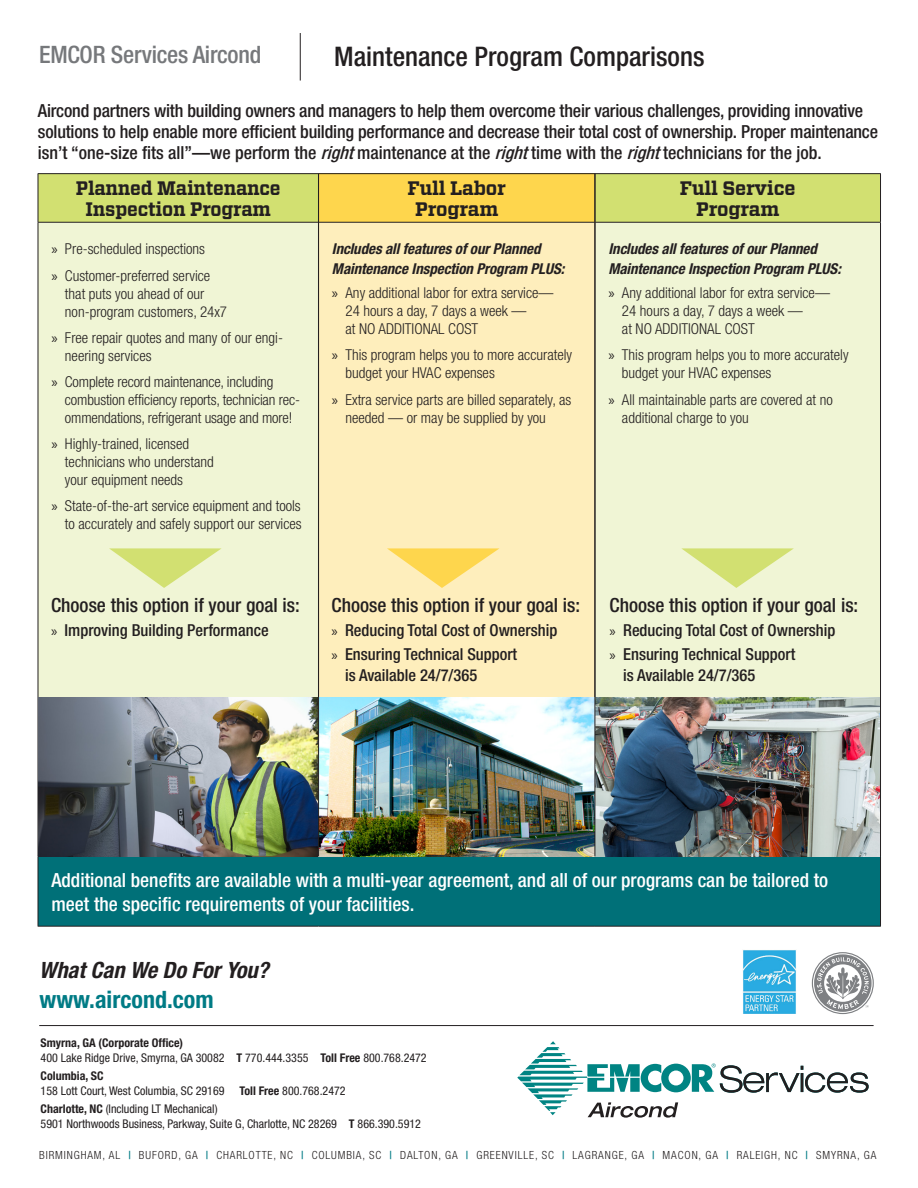
<style>
.page{position:relative;width:918px;height:1188px;background:#fff}
.page>*{position:absolute;margin:0;border:0;box-sizing:border-box;transform-origin:0 0}
.Insert_Title{font:500 condensed 27px "Helvetica Neue";color:#231f20}
.Company_name{font:500 condensed 24px "Helvetica Neue";letter-spacing:-.01em;color:#76787b}
.t1{font:700 condensed 24px "Helvetica Neue";color:#007b85}
.Project_Copy{font:italic 700 condensed 22.5px "Helvetica Neue";color:#231f20}
.Project_Copy-2{font:500 condensed 19.5px/24px "Helvetica Neue";color:#fff}
.Project_Copy-3{font:500 condensed 19.5px "Helvetica Neue";color:#231f20}
.Headline{font:700 19.5px "Vitesse";letter-spacing:-.01em;color:#231f20;scale:.95 1}
.Headline-2{font:700 19.5px "Vitesse";letter-spacing:-.01em;color:#231f20}
.Project_Copy-4{font:500 condensed 18px/21px "Helvetica Neue";letter-spacing:-.01em;color:#231f20}
.t2{font:500 condensed 16.5px/21px "Helvetica Neue";color:#231f20}
.t3{font:300 condensed 15px/18px "Helvetica Neue";color:#231f20}
.Intro{font:italic 700 condensed 15px/19.5px "Helvetica Neue";letter-spacing:-.005em;color:#231f20}
.Project_Copy-5{font:condensed 12px "Helvetica Neue";color:#231f20}
.Project_Copy-6{font:700 condensed 12px "Helvetica Neue";color:#231f20}
.Project_Copy-7{font:300 condensed 11.25px "Helvetica Neue";letter-spacing:.08em;color:#231f20}
.s1{font-style:italic}
.s2{font-family:"Myriad Pro";font-weight:400;font-stretch:normal}
.s3{font-family:"Myriad Pro";font-weight:400;font-stretch:normal;font-size:15px}
.s4{font-weight:700}
.s5{font-weight:500;color:#007b85}
</style>
<div class="page">
<hr style="left:39px;top:1025px;width:835px;height:1px;background:#231f20">
<svg style="left:517px;top:1041px;width:352px;height:77px"></svg>
<hr style="left:300px;top:33px;width:1px;height:48px;background:#231f20">
<div style="left:39px;top:174px;width:841px;height:48px;background:#d2e071"></div>
<div style="left:318px;top:174px;width:277px;height:48px;background:#fed64d"></div>
<div style="left:39px;top:223px;width:841px;height:475px;background:#f0f5d5"></div>
<div style="left:318px;top:222px;width:277px;height:634px;background:#feeebc"></div>
<div style="left:38px;top:856px;width:843px;height:70px;background:#007078"></div>
<hr style="left:38px;top:223px;width:1px;height:633px;background:#231f20">
<hr style="left:38px;top:856px;width:280px;height:1px;background:#231f20">
<hr style="left:38px;top:857px;width:1px;height:69px;background:#231f20">
<hr style="left:318px;top:856px;width:277px;height:1px;background:#231f20">
<hr style="left:880px;top:857px;width:1px;height:69px;background:#231f20">
<hr style="left:38px;top:926px;width:280px;height:1px;background:#231f20">
<hr style="left:318px;top:926px;width:277px;height:1px;background:#231f20">
<hr style="left:595px;top:926px;width:286px;height:1px;background:#231f20">
<hr style="left:38px;top:173px;width:280px;height:1px;background:#231f20">
<hr style="left:38px;top:174px;width:1px;height:48px;background:#231f20">
<hr style="left:318px;top:173px;width:277px;height:1px;background:#231f20">
<hr style="left:595px;top:173px;width:286px;height:1px;background:#231f20">
<hr style="left:880px;top:174px;width:1px;height:48px;background:#231f20">
<hr style="left:38px;top:222px;width:280px;height:1px;background:#231f20">
<hr style="left:318px;top:222px;width:277px;height:1px;background:#231f20">
<hr style="left:595px;top:222px;width:286px;height:1px;background:#231f20">
<hr style="left:880px;top:223px;width:1px;height:633px;background:#231f20">
<hr style="left:595px;top:856px;width:286px;height:1px;background:#231f20">
<img style="left:743px;top:950px;width:53px;height:63px">
<svg style="left:812px;top:952px;width:62px;height:62px"></svg>
<img style="left:38px;top:698px;width:842px;height:158px">
<svg style="left:681px;top:548px;width:113px;height:40px;background:#e1eaa3"></svg>
<svg style="left:387px;top:548px;width:112px;height:40px"></svg>
<svg style="left:109px;top:548px;width:113px;height:40px;background:#e1eaa3"></svg>
<hr style="left:318px;top:173px;width:1px;height:683px;background:#231f20">
<hr style="left:595px;top:173px;width:1px;height:683px;background:#231f20">
<p class="Company_name" style="left:39px;top:40px;width:224px">EMCOR Services Aircond</p>
<p class="Insert_Title" style="left:334px;top:40px;width:372px">Maintenance Program Comparisons</p>
<p class="Project_Copy-4" style="left:38px;top:99px;width:842px">Aircond partners with building owners and managers to help them overcome their various challenges, providing innovative solutions to help enable more efficient building performance and decrease their total cost of ownership. Proper maintenance isn’t “one-size fits all”—we perform the <span class="s1">right</span>maintenance at the <span class="s1">right</span>time with the <span class="s1">right</span>technicians for the job.</p>
<p class="Headline" style="left:76px;top:175px;width:217px">Planned Maintenance</p>
<p class="Headline" style="left:86px;top:196px;width:197px">Inspection Program</p>
<p class="Headline-2" style="left:408px;top:175px;width:100px">Full Labor</p>
<p class="Headline-2" style="left:415px;top:196px;width:85px">Program</p>
<p class="Headline-2" style="left:680px;top:175px;width:117px">Full Service</p>
<p class="Headline-2" style="left:696px;top:196px;width:85px">Program</p>
<p class="t3" style="left:51px;top:240px;width:155px"><span class="s2">»</span> Pre-scheduled inspections</p>
<p class="t3" style="left:65px;top:266px;width:164px;text-indent:-14px"><span class="s2">»</span> Customer-preferred service that puts you ahead of our non-program customers, 24x7</p>
<p class="t3" style="left:65px;top:328px;width:220px;text-indent:-13px"><span class="s2">»</span> Free repair quotes and many of our engi&shy;neering services</p>
<p class="t3" style="left:65px;top:372px;width:237px;text-indent:-14px"><span class="s2">»</span> Complete record maintenance, including combustion efficiency reports, technician rec&shy;ommendations, refrigerant usage and more!</p>
<p class="t3" style="left:65px;top:434px;width:150px;text-indent:-14px"><span class="s2">»</span> Highly-trained, licensed technicians who understand your equipment needs</p>
<p class="t3" style="left:51px;top:497px;width:252px;text-align:right"><span class="s2">»</span> State-of-the-art service equipment and tools to accurately and safely support our services</p>
<p class="Intro" style="left:332px;top:239px;width:234px">Includes all features of our Planned<br>Maintenance Inspection Program PLUS:</p>
<p class="t3" style="left:345px;top:284px;width:210px;text-indent:-14px"><span class="s2">»</span> Any additional labor for extra service—<br>24 hours a day, 7 days a week —<br>at NO ADDITIONAL COST</p>
<p class="t3" style="left:345px;top:346px;width:228px;text-indent:-14px"><span class="s2">»</span> This program helps you to more accurately budget your HVAC expenses</p>
<p class="t3" style="left:345px;top:390px;width:227px;text-indent:-14px"><span class="s2">»</span> Extra service parts are billed separately, as needed — or may be supplied by you</p>
<p class="Intro" style="left:608px;top:239px;width:234px">Includes all features of our Planned<br>Maintenance Inspection Program PLUS:</p>
<p class="t3" style="left:622px;top:284px;width:210px;text-indent:-14px"><span class="s2">»</span> Any additional labor for extra service—<br>24 hours a day, 7 days a week —<br>at NO ADDITIONAL COST</p>
<p class="t3" style="left:622px;top:346px;width:228px;text-indent:-14px"><span class="s2">»</span> This program helps you to more accurately budget your HVAC expenses</p>
<p class="t3" style="left:622px;top:390px;width:212px;text-indent:-14px"><span class="s2">»</span> All maintainable parts are covered at no additional charge to you</p>
<p class="Project_Copy-3" style="left:51px;top:594px;width:250px">Choose this option if your goal is:</p>
<p class="t2" style="left:51px;top:619px;width:219px"><span class="s3">»</span> Improving Building Performance</p>
<p class="Project_Copy-3" style="left:332px;top:594px;width:250px">Choose this option if your goal is:</p>
<p class="t2" style="left:332px;top:619px;width:227px"><span class="s3">»</span> Reducing Total Cost of Ownership</p>
<p class="t2" style="left:345px;top:643px;width:174px;text-indent:-13px"><span class="s3">»</span> Ensuring Technical Support is Available 24/7/365</p>
<p class="Project_Copy-3" style="left:610px;top:594px;width:250px">Choose this option if your goal is:</p>
<p class="t2" style="left:610px;top:619px;width:227px"><span class="s3">»</span> Reducing Total Cost of Ownership</p>
<p class="t2" style="left:623px;top:643px;width:174px;text-indent:-13px"><span class="s3">»</span> Ensuring Technical Support is Available 24/7/365</p>
<p class="Project_Copy-2" style="left:51px;top:868px;width:778px">Additional benefits are available with a multi-year agreement, and all of our programs can be tailored to meet the specific requirements of your facilities.</p>
<p class="Project_Copy" style="left:39px;top:956px;width:231px">What Can We Do For You?</p>
<p class="t1" style="left:40px;top:985px;width:176px">www.aircond.com</p>
<p class="Project_Copy-6" style="left:41px;top:1035px;width:144px">Smyrna, GA (Corporate Office)</p>
<p class="Project_Copy-5" style="left:41px;top:1050px;width:388px">400 Lake Ridge Drive, Smyrna, GA 30082 <span class="s4">T</span> 770.444.3355 <span class="s4">Toll Free</span> 800.768.2472</p>
<p class="Project_Copy-6" style="left:41px;top:1068px;width:64px">Columbia, SC</p>
<p class="Project_Copy-5" style="left:41px;top:1084px;width:307px">158 Lott Court, West Columbia, SC 29169 <span class="s4">Toll Free</span> 800.768.2472</p>
<p class="Project_Copy-5" style="left:41px;top:1102px;width:179px"><span class="s4">Charlotte, NC</span> (Including LT Mechanical)</p>
<p class="Project_Copy-5" style="left:41px;top:1117px;width:382px">5901 Northwoods Business, Parkway, Suite G, Charlotte, NC 28269 <span class="s4">T</span> 866.390.5912</p>
<p class="Project_Copy-7" style="left:39px;top:1149px;width:839px">BIRMINGHAM, AL <span class="s5">|</span> BUFORD, GA <span class="s5">|</span> CHARLOTTE, NC <span class="s5">|</span> COLUMBIA, SC <span class="s5">|</span> DALTON, GA <span class="s5">|</span> GREENVILLE, SC <span class="s5">|</span> LAGRANGE, GA <span class="s5">|</span> MACON, GA <span class="s5">|</span> RALEIGH, NC <span class="s5">|</span> SMYRNA, GA</p>
</div>
